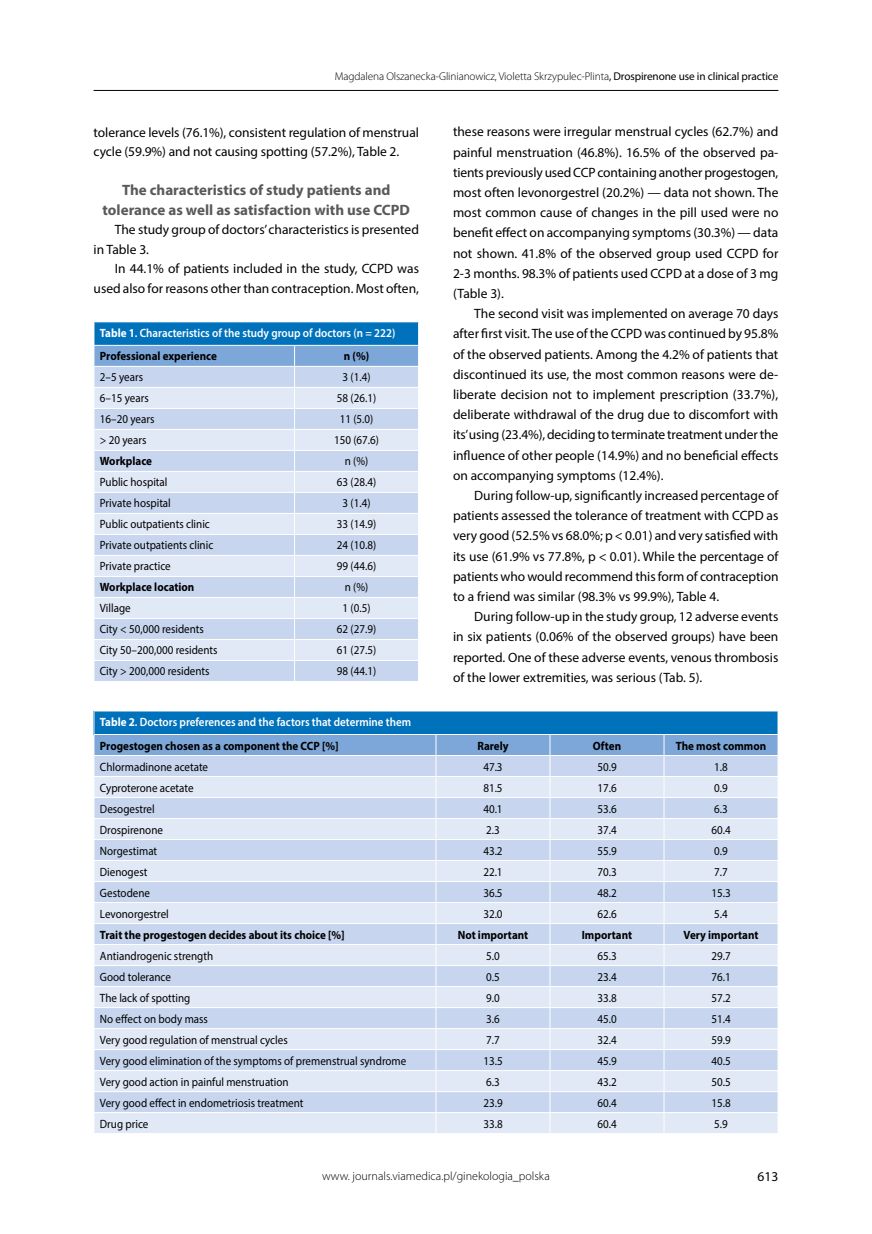
<style>
.page{position:relative;width:872px;height:1234px;background:#fff}
.page>*{position:absolute;margin:0;border:0;box-sizing:border-box;transform-origin:0 0}
.t1{font:700 15px/19.5px "Myriad Pro";color:#58595b;text-align:center}
.t2{font:13.5px/20.2px "Myriad Pro";color:#000;text-align:justify}
.t3{font:12px "Myriad Pro";color:#000;scale:.92 1}
.t4{font:600 12px/23.5px "Myriad Pro";color:#fff;scale:.92 1}
.t5{font:700 12px "Myriad Pro";color:#000;scale:.92 1}
.t6{font:300 12px "Myriad Pro";color:#000}
.t7{font:300 11.25px "Myriad Pro";letter-spacing:-.01em;color:#000}
.s1{font-weight:400}
.s2{font-weight:700}
.s3{font-weight:700;color:#000}
</style>
<div class="page">
<hr style="left:94px;top:90px;width:684px;height:1px;background:#000">
<svg style="left:94px;top:322px;width:325px;height:359px;background:#c3d6ed"></svg>
<hr style="left:94px;top:660px;width:200px;height:1px;background:#fff">
<hr style="left:294px;top:660px;width:125px;height:1px;background:#fff">
<svg style="left:94px;top:711px;width:684px;height:421px;background:#c6d8ee"></svg>
<p class="t7" style="left:335px;top:71px;width:445px">Magdalena Olszanecka-Glinianowicz, Violetta Skrzypulec-Plinta<span class="s1">, Drospirenone use in clinical practice</span></p>
<p class="t2" style="left:94px;top:122px;width:327px;line-height:19.5px">tolerance levels (76.1%), consistent regulation of menstrual cycle (59.9%) and not causing spotting (57.2%), Table 2.</p>
<p class="t1" style="left:103px;top:180px;width:307px">The characteristics of study patients and tolerance as well as satisfaction with use CCPD</p>
<p class="t2" style="left:94px;top:219px;width:327px;line-height:19.5px;text-indent:21px">The study group of doctors’ characteristics is presented in Table 3.</p>
<p class="t2" style="left:94px;top:258px;width:327px;line-height:19.5px;text-align:right">In 44.1% of patients included in the study, CCPD was used also for reasons other than contraception. Most often,</p>
<p class="t4" style="left:100px;top:320px;width:322px"><span class="s2">Table 1</span>. Characteristics of the study group of doctors (n = 222)<br><span class="s3">Professional experience</span></p>
<p class="t5" style="left:344px;top:348px;width:29px">n (%)</p>
<p class="t3" style="left:100px;top:370px;width:48px">2–5 years</p>
<p class="t3" style="left:343px;top:370px;width:32px">3 (1.4)</p>
<p class="t3" style="left:100px;top:391px;width:55px">6–15 years</p>
<p class="t3" style="left:337px;top:391px;width:44px">58 (26.1)</p>
<p class="t3" style="left:100px;top:412px;width:61px">16–20 years</p>
<p class="t3" style="left:340px;top:412px;width:38px">11 (5.0)</p>
<p class="t3" style="left:100px;top:433px;width:52px">&gt; 20 years</p>
<p class="t3" style="left:334px;top:433px;width:50px">150 (67.6)</p>
<p class="t5" style="left:100px;top:453px;width:58px">Workplace</p>
<p class="t3" style="left:345px;top:454px;width:27px">n (%)</p>
<p class="t3" style="left:100px;top:475px;width:75px">Public hospital</p>
<p class="t3" style="left:337px;top:475px;width:44px">63 (28.4)</p>
<p class="t3" style="left:100px;top:496px;width:79px">Private hospital</p>
<p class="t3" style="left:343px;top:496px;width:32px">3 (1.4)</p>
<p class="t3" style="left:100px;top:517px;width:121px">Public outpatients clinic</p>
<p class="t3" style="left:337px;top:517px;width:44px">33 (14.9)</p>
<p class="t3" style="left:100px;top:538px;width:125px">Private outpatients clinic</p>
<p class="t3" style="left:337px;top:538px;width:44px">24 (10.8)</p>
<p class="t3" style="left:100px;top:559px;width:78px">Private practice</p>
<p class="t3" style="left:337px;top:559px;width:44px">99 (44.6)</p>
<p class="t5" style="left:100px;top:579px;width:104px">Workplace location</p>
<p class="t3" style="left:345px;top:580px;width:27px">n (%)</p>
<p class="t3" style="left:100px;top:601px;width:35px">Village</p>
<p class="t3" style="left:343px;top:601px;width:32px">1 (0.5)</p>
<p class="t3" style="left:100px;top:622px;width:115px">City &lt; 50,000 residents</p>
<p class="t3" style="left:337px;top:622px;width:44px">62 (27.9)</p>
<p class="t3" style="left:100px;top:642px;width:129px">City 50–200,000 residents</p>
<p class="t3" style="left:337px;top:642px;width:44px">61 (27.5)</p>
<p class="t3" style="left:100px;top:663px;width:121px">City &gt; 200,000 residents</p>
<p class="t3" style="left:337px;top:663px;width:44px">98 (44.1)</p>
<p class="t4" style="left:100px;top:709px;width:340px"><span class="s2">Table 2</span>. Doctors preferences and the factors that determine them<br><span class="s3">Progestogen chosen as a component the CCP [%]</span></p>
<p class="t2" style="left:453px;top:122px;width:327px">these reasons were irregular menstrual cycles (62.7%) and painful menstruation (46.8%). 16.5% of the observed pa&shy;tients previously used CCP containing another progestogen, most often levonorgestrel (20.2%) — data not shown. The most common cause of changes in the pill used were no benefit effect on accompanying symptoms (30.3%) — data not shown. 41.8% of the observed group used CCPD for 2-3 months. 98.3% of patients used CCPD at a dose of 3 mg (Table 3).</p>
<p class="t2" style="left:453px;top:303px;width:327px;text-indent:21px">The second visit was implemented on average 70 days after first visit. The use of the CCPD was continued by 95.8% of the observed patients. Among the 4.2% of patients that discontinued its use, the most common reasons were de&shy;liberate decision not to implement prescription (33.7%), deliberate withdrawal of the drug due to discomfort with its’using (23.4%), deciding to terminate treatment under the influence of other people (14.9%) and no beneficial effects on accompanying symptoms (12.4%).</p>
<p class="t2" style="left:453px;top:485px;width:327px;text-indent:21px">During follow-up, significantly increased percentage of patients assessed the tolerance of treatment with CCPD as very good (52.5% vs 68.0%; p &lt; 0.01) and very satisfied with its use (61.9% vs 77.8%, p &lt; 0.01). While the percentage of patients who would recommend this form of contraception to a friend was similar (98.3% vs 99.9%), Table 4.</p>
<p class="t2" style="left:453px;top:606px;width:327px;text-indent:21px">During follow-up in the study group, 12 adverse events in six patients (0.06% of the observed groups) have been reported. One of these adverse events, venous thrombosis of the lower extremities, was serious (Tab. 5).</p>
<p class="t5" style="left:477px;top:737px;width:35px">Rarely</p>
<p class="t5" style="left:593px;top:737px;width:32px">Often</p>
<p class="t5" style="left:676px;top:737px;width:100px">The most common</p>
<p class="t3" style="left:100px;top:759px;width:119px">Chlormadinone acetate</p>
<p class="t3" style="left:483px;top:759px;width:22px">47.3</p>
<p class="t3" style="left:597px;top:759px;width:22px">50.9</p>
<p class="t3" style="left:714px;top:759px;width:16px">1.8</p>
<p class="t3" style="left:100px;top:779px;width:103px">Cyproterone acetate</p>
<p class="t3" style="left:483px;top:779px;width:22px">81.5</p>
<p class="t3" style="left:597px;top:779px;width:22px">17.6</p>
<p class="t3" style="left:714px;top:779px;width:16px">0.9</p>
<p class="t3" style="left:100px;top:800px;width:61px">Desogestrel</p>
<p class="t3" style="left:483px;top:800px;width:22px">40.1</p>
<p class="t3" style="left:597px;top:800px;width:22px">53.6</p>
<p class="t3" style="left:714px;top:800px;width:16px">6.3</p>
<p class="t3" style="left:100px;top:821px;width:70px">Drospirenone</p>
<p class="t3" style="left:486px;top:821px;width:16px">2.3</p>
<p class="t3" style="left:597px;top:821px;width:22px">37.4</p>
<p class="t3" style="left:711px;top:821px;width:22px">60.4</p>
<p class="t3" style="left:100px;top:842px;width:64px">Norgestimat</p>
<p class="t3" style="left:483px;top:842px;width:22px">43.2</p>
<p class="t3" style="left:597px;top:842px;width:22px">55.9</p>
<p class="t3" style="left:714px;top:842px;width:16px">0.9</p>
<p class="t3" style="left:100px;top:863px;width:53px">Dienogest</p>
<p class="t3" style="left:483px;top:863px;width:22px">22.1</p>
<p class="t3" style="left:597px;top:863px;width:22px">70.3</p>
<p class="t3" style="left:714px;top:863px;width:16px">7.7</p>
<p class="t3" style="left:100px;top:884px;width:56px">Gestodene</p>
<p class="t3" style="left:483px;top:884px;width:22px">36.5</p>
<p class="t3" style="left:597px;top:884px;width:22px">48.2</p>
<p class="t3" style="left:711px;top:884px;width:22px">15.3</p>
<p class="t3" style="left:100px;top:905px;width:76px">Levonorgestrel</p>
<p class="t3" style="left:483px;top:905px;width:22px">32.0</p>
<p class="t3" style="left:597px;top:905px;width:22px">62.6</p>
<p class="t3" style="left:714px;top:905px;width:16px">5.4</p>
<p class="t5" style="left:100px;top:926px;width:268px">Trait the progestogen decides about its choice [%]</p>
<p class="t5" style="left:458px;top:926px;width:78px">Not important</p>
<p class="t5" style="left:582px;top:926px;width:56px">Important</p>
<p class="t5" style="left:683px;top:926px;width:83px">Very important</p>
<p class="t3" style="left:100px;top:947px;width:124px">Antiandrogenic strength</p>
<p class="t3" style="left:486px;top:947px;width:16px">5.0</p>
<p class="t3" style="left:597px;top:947px;width:22px">65.3</p>
<p class="t3" style="left:711px;top:947px;width:22px">29.7</p>
<p class="t3" style="left:100px;top:968px;width:79px">Good tolerance</p>
<p class="t3" style="left:486px;top:968px;width:16px">0.5</p>
<p class="t3" style="left:597px;top:968px;width:22px">23.4</p>
<p class="t3" style="left:711px;top:968px;width:22px">76.1</p>
<p class="t3" style="left:100px;top:989px;width:100px">The lack of spotting</p>
<p class="t3" style="left:486px;top:989px;width:16px">9.0</p>
<p class="t3" style="left:597px;top:989px;width:22px">33.8</p>
<p class="t3" style="left:711px;top:989px;width:22px">57.2</p>
<p class="t3" style="left:100px;top:1010px;width:119px">No effect on body mass</p>
<p class="t3" style="left:486px;top:1010px;width:16px">3.6</p>
<p class="t3" style="left:597px;top:1010px;width:22px">45.0</p>
<p class="t3" style="left:711px;top:1010px;width:22px">51.4</p>
<p class="t3" style="left:100px;top:1031px;width:206px">Very good regulation of menstrual cycles</p>
<p class="t3" style="left:486px;top:1031px;width:16px">7.7</p>
<p class="t3" style="left:597px;top:1031px;width:22px">32.4</p>
<p class="t3" style="left:711px;top:1031px;width:22px">59.9</p>
<p class="t3" style="left:100px;top:1052px;width:334px">Very good elimination of the symptoms of premenstrual syndrome</p>
<p class="t3" style="left:483px;top:1052px;width:22px">13.5</p>
<p class="t3" style="left:597px;top:1052px;width:22px">45.9</p>
<p class="t3" style="left:711px;top:1052px;width:22px">40.5</p>
<p class="t3" style="left:100px;top:1073px;width:207px">Very good action in painful menstruation</p>
<p class="t3" style="left:486px;top:1073px;width:16px">6.3</p>
<p class="t3" style="left:597px;top:1073px;width:22px">43.2</p>
<p class="t3" style="left:711px;top:1073px;width:22px">50.5</p>
<p class="t3" style="left:100px;top:1094px;width:223px">Very good effect in endometriosis treatment</p>
<p class="t3" style="left:483px;top:1094px;width:22px">23.9</p>
<p class="t3" style="left:597px;top:1094px;width:22px">60.4</p>
<p class="t3" style="left:711px;top:1094px;width:22px">15.8</p>
<p class="t3" style="left:100px;top:1115px;width:54px">Drug price</p>
<p class="t3" style="left:483px;top:1115px;width:22px">33.8</p>
<p class="t3" style="left:597px;top:1115px;width:22px">60.4</p>
<p class="t3" style="left:714px;top:1115px;width:16px">5.9</p>
<p class="t6" style="left:322px;top:1169px;width:229px">www. journals.viamedica.pl/ginekologia_polska</p>
<p class="t2" style="left:757px;top:1166px;width:22px">613</p>
</div>
